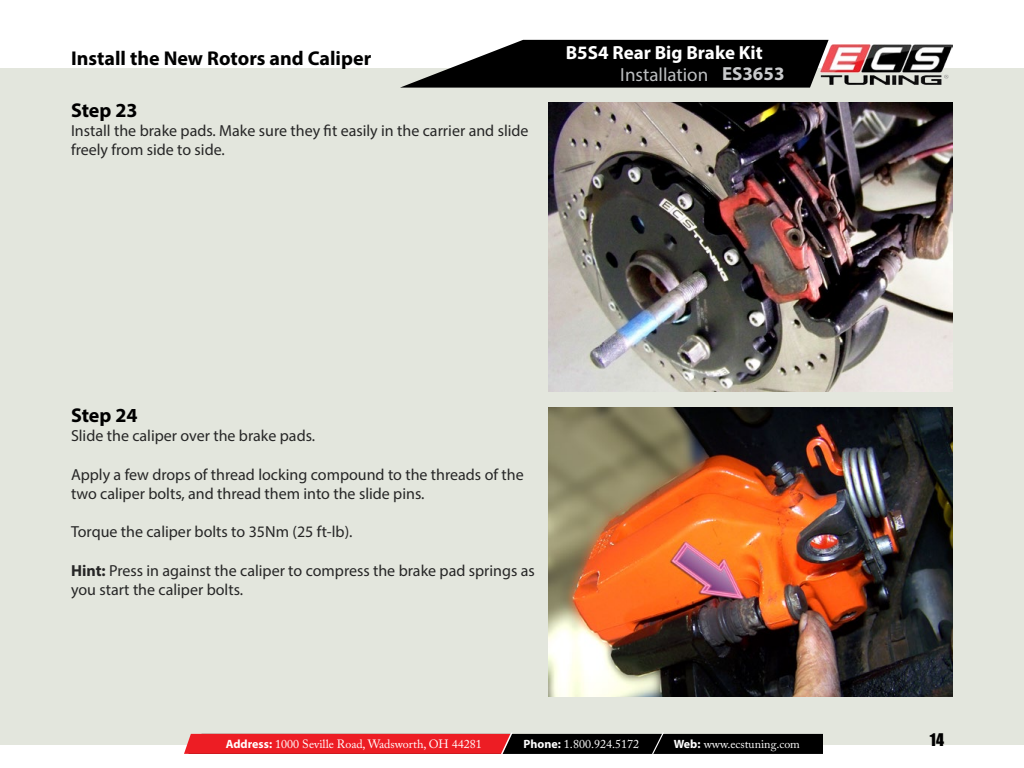
<style>
.page{position:relative;width:1024px;height:768px;background:#fff}
.page>*{position:absolute;margin:0;border:0;box-sizing:border-box;transform-origin:0 0}
.t1{font:700 20px "Myriad Pro";color:#000}
.t2{font:700 19px "Myriad Pro";color:#fff}
.t3{font:19px "Myriad Pro";color:#bcbec0}
.t4{font:700 19px "Myriad Pro";color:#c9cacc}
.t5{font:16px/19.2px "Myriad Pro";color:#262626}
.t6{font:16px "Impact";color:#000}
.t7{font:12px "Adobe Caslon Pro";color:#fff}
.s1{font-weight:700}
.s2{font-family:"Myriad Pro";font-weight:700}
</style>
<div class="page">
<div style="left:0;top:68px;width:1024px;height:677px;background:#e3e6dd"></div>
<svg style="left:400px;top:40px;width:429px;height:48px;background:#272727"></svg>
<svg style="left:184px;top:732px;width:639px;height:22px;background:#812325"></svg>
<img style="left:820px;top:44px;width:132px;height:40px">
<img style="left:548px;top:102px;width:405px;height:290px">
<img style="left:548px;top:407px;width:405px;height:290px">
<p class="t1" style="left:71px;top:45px;width:302px">Install the New Rotors and Caliper</p>
<p class="t1" style="left:71px;top:97px;width:68px">Step 23</p>
<p class="t5" style="left:71px;top:121px;width:459px">Install the brake pads. Make sure they fit easily in the carrier and slide freely from side to side.</p>
<p class="t2" style="left:566px;top:40px;width:198px">B5S4 Rear Big Brake Kit</p>
<p class="t3" style="left:620px;top:63px;width:90px">Installation</p>
<p class="t4" style="left:722px;top:61px;width:64px">ES3653</p>
<p class="t1" style="left:71px;top:402px;width:68px">Step 24</p>
<p class="t5" style="left:71px;top:426px;width:246px">Slide the caliper over the brake pads.</p>
<p class="t5" style="left:71px;top:464px;width:454px">Apply a few drops of thread locking compound to the threads of the two caliper bolts, and thread them into the slide pins.</p>
<p class="t5" style="left:71px;top:522px;width:283px">Torque the caliper bolts to 35Nm (25 ft-lb).</p>
<p class="t5" style="left:71px;top:560px;width:465px"><span class="s1">Hint:</span> Press in against the caliper to compress the brake pad springs as you start the caliper bolts.</p>
<p class="t7" style="left:226px;top:737px;width:258px"><span class="s2">Address:</span> 1000 Seville Road, Wadsworth, OH 44281</p>
<p class="t7" style="left:524px;top:737px;width:117px"><span class="s2">Phone:</span> 1.800.924.5172</p>
<p class="t7" style="left:674px;top:737px;width:128px"><span class="s2">Web:</span> www.ecstuning.com</p>
<p class="t6" style="left:930px;top:727px;width:16px">14</p>
</div>
